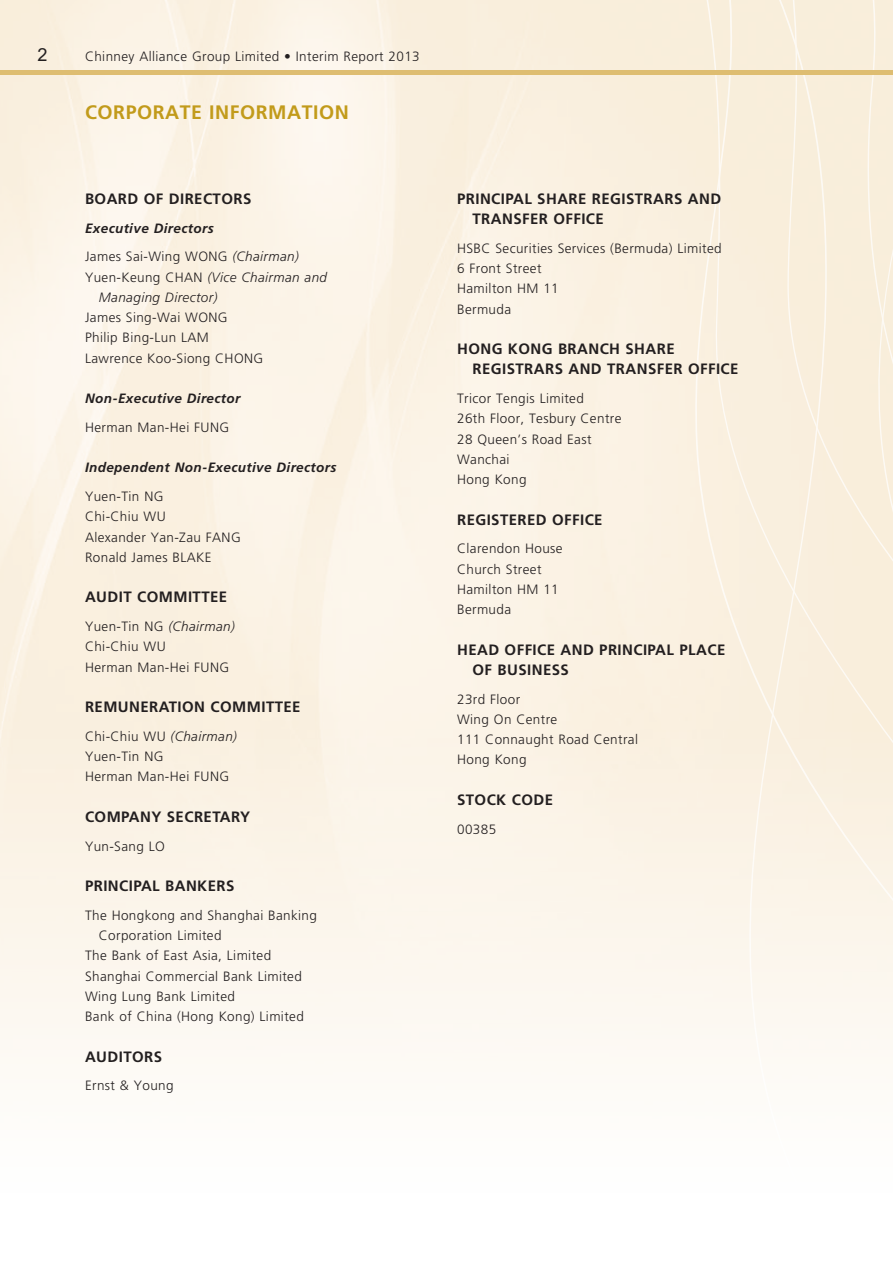
<style>
.page{position:relative;width:893px;height:1263px;background:#fff}
.page>*{position:absolute;margin:0;border:0;box-sizing:border-box;transform-origin:0 0}
.t1{font:700 19.5px "Frutiger LT Std";letter-spacing:.03em;color:#c29b1b}
.t2{font:700 18px "M Hei HK";color:#231f20}
.t3{font:700 15px/20.2px "Frutiger LT Std";letter-spacing:.03em;color:#231f20}
.t4{font:300 13.5px/20.2px "Frutiger LT Std";letter-spacing:.03em;color:#231f20}
.t5{font:italic 700 13.5px/28.8px "Frutiger LT Std";letter-spacing:.03em;color:#231f20}
.t6{font:italic 300 13.5px/20.2px "Frutiger LT Std";letter-spacing:.03em;color:#231f20}
.s1{font-weight:300;font-style:normal}
.s2{font-weight:300}
.s3{font-style:normal}
.s4{font-style:italic}
</style>
<div class="page">
<div style="left:689px;top:950px;width:204px;height:154px;background:#fcf8f2"></div>
<div style="left:726px;top:950px;width:133px;height:206px;background:#fdf9f4"></div>
<svg style="left:682px;top:0;width:211px;height:950px;background:#f9efdf"></svg>
<hr style="left:0;top:70px;width:893px;height:4px;background:#debd71">
<h2 class="t2" style="left:38px;top:41px;width:12px">2</h2>
<p class="t4" style="left:85px;top:46px;width:336px">Chinney Alliance Group Limited • Interim Report 2013</p>
<h1 class="t1" style="left:85px;top:101px;width:265px">CORPORATE INFORMATION</h1>
<p class="t3" style="left:85px;top:189px;width:168px">BOARD OF DIRECTORS</p>
<p class="t5" style="left:85px;top:214px;width:215px">Executive Directors<br><span class="s1">James Sai-Wing WONG</span> <span class="s2">(Chairman)</span></p>
<p class="t6" style="left:99px;top:267px;width:230px;text-indent:-14px"><span class="s3">Yuen-Keung CHAN</span> (Vice Chairman and<br>Managing Director)</p>
<p class="t4" style="left:85px;top:307px;width:180px">James Sing-Wai WONG<br>Philip Bing-Lun LAM<br>Lawrence Koo-Siong CHONG</p>
<p class="t5" style="left:85px;top:384px;width:157px">Non-Executive Director</p>
<p class="t4" style="left:85px;top:417px;width:146px">Herman Man-Hei FUNG</p>
<p class="t5" style="left:85px;top:453px;width:253px">Independent Non-Executive Directors</p>
<p class="t4" style="left:85px;top:486px;width:157px">Yuen-Tin NG<br>Chi-Chiu WU<br>Alexander Yan-Zau FANG<br>Ronald James BLAKE</p>
<p class="t3" style="left:85px;top:587px;width:144px">AUDIT COMMITTEE</p>
<p class="t4" style="left:85px;top:616px;width:151px">Yuen-Tin NG <span class="s4">(Chairman)<br></span>Chi-Chiu WU<br>Herman Man-Hei FUNG</p>
<p class="t3" style="left:85px;top:697px;width:217px">REMUNERATION COMMITTEE</p>
<p class="t4" style="left:85px;top:726px;width:153px">Chi-Chiu WU <span class="s4">(Chairman)<br></span>Yuen-Tin NG<br>Herman Man-Hei FUNG</p>
<p class="t3" style="left:85px;top:807px;width:167px">COMPANY SECRETARY</p>
<p class="t4" style="left:85px;top:836px;width:81px">Yun-Sang LO</p>
<p class="t3" style="left:85px;top:876px;width:151px">PRINCIPAL BANKERS</p>
<p class="t4" style="left:85px;top:905px;width:233px">The Hongkong and Shanghai Banking</p>
<p class="t4" style="left:99px;top:925px;width:124px">Corporation Limited</p>
<p class="t4" style="left:85px;top:946px;width:188px">The Bank of East Asia, Limited</p>
<p class="t4" style="left:85px;top:966px;width:218px">Shanghai Commercial Bank Limited</p>
<p class="t4" style="left:85px;top:986px;width:152px">Wing Lung Bank Limited</p>
<p class="t4" style="left:85px;top:1006px;width:220px">Bank of China (Hong Kong) Limited</p>
<p class="t3" style="left:85px;top:1046px;width:79px">AUDITORS</p>
<p class="t4" style="left:85px;top:1076px;width:90px">Ernst &amp; Young</p>
<p class="t3" style="left:473px;top:189px;width:250px;text-indent:-15px">PRINCIPAL SHARE REGISTRARS AND<br>TRANSFER OFFICE</p>
<p class="t4" style="left:457px;top:238px;width:266px">HSBC Securities Services (Bermuda) Limited<br>6 Front Street<br>Hamilton HM 11<br>Bermuda</p>
<p class="t3" style="left:473px;top:339px;width:267px;text-indent:-15px">HONG KONG BRANCH SHARE<br>REGISTRARS AND TRANSFER OFFICE</p>
<p class="t4" style="left:457px;top:388px;width:166px">Tricor Tengis Limited<br>26th Floor, Tesbury Centre<br>28 Queen’s Road East<br>Wanchai<br>Hong Kong</p>
<p class="t3" style="left:457px;top:509px;width:147px">REGISTERED OFFICE</p>
<p class="t4" style="left:457px;top:539px;width:107px">Clarendon House<br>Church Street<br>Hamilton HM 11<br>Bermuda</p>
<p class="t3" style="left:473px;top:639px;width:254px;text-indent:-15px">HEAD OFFICE AND PRINCIPAL PLACE<br>OF BUSINESS</p>
<p class="t4" style="left:457px;top:689px;width:182px">23rd Floor<br>Wing On Centre<br>111 Connaught Road Central<br>Hong Kong</p>
<p class="t3" style="left:457px;top:790px;width:97px">STOCK CODE</p>
<p class="t4" style="left:457px;top:819px;width:41px">00385</p>
</div>
